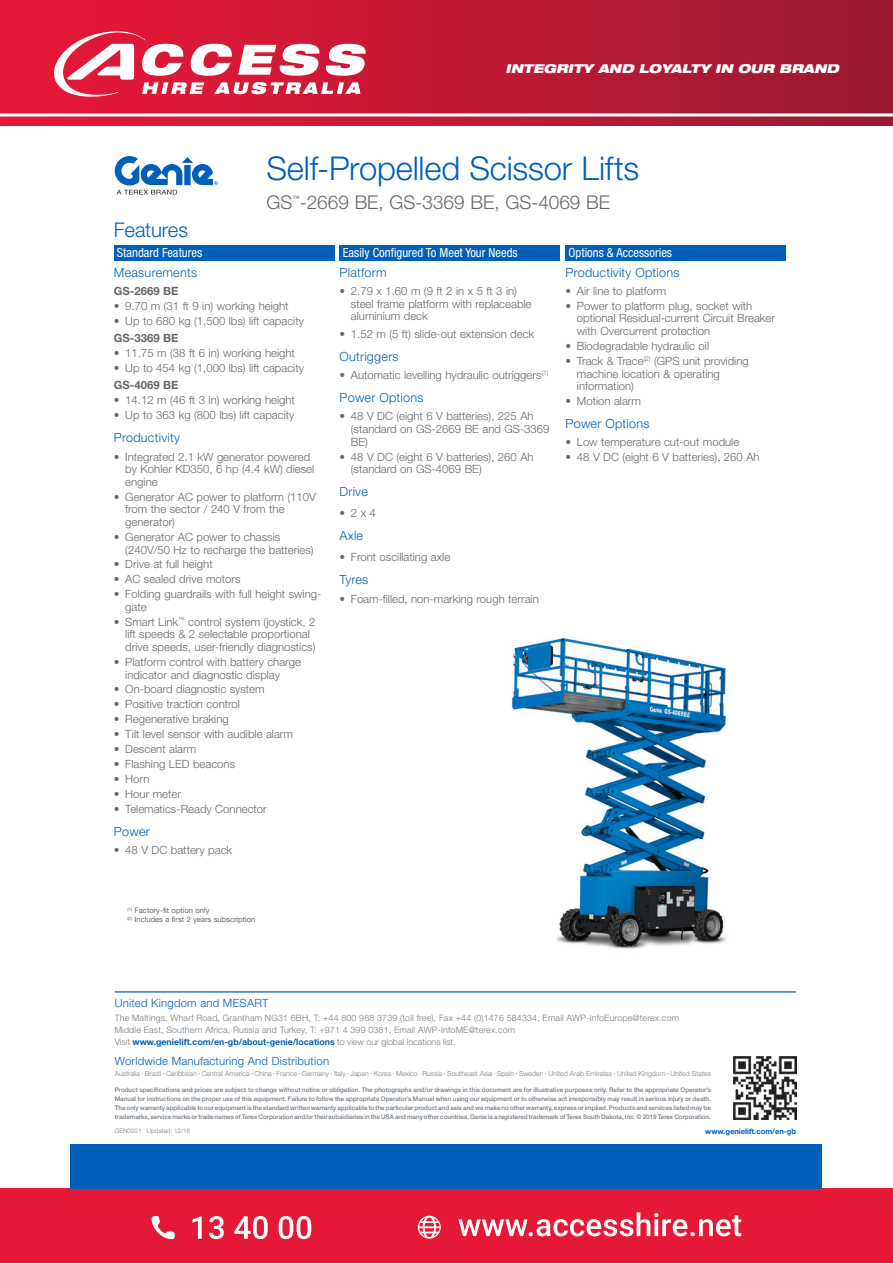
<style>
.page{position:relative;width:893px;height:1263px;background:#fff}
.page>*{position:absolute;margin:0;border:0;box-sizing:border-box;transform-origin:0 0}
.t1{font:300 32.85px "Helvetica Neue LT Std";letter-spacing:-.005em;color:#005fb9}
.t2{font:300 20.25px "Helvetica Neue LT Std";letter-spacing:-.01em;color:#005fb9}
.t3{font:300 18.9px "Helvetica Neue LT Std";color:#67676a}
.t4{font:300 12.6px "Helvetica Neue LT Std";letter-spacing:.02em;color:#005fb9}
.t5{font:condensed 12.6px "Helvetica Neue LT Std";color:#fff}
.t6{font:italic 900 expanded 12.3px "Helvetica Neue LT Pro";color:#fff}
.t7{font:300 11.4px/12.6px "Helvetica Neue LT Std";color:#67676a}
.t8{font:300 11.4px "Helvetica Neue LT Std";letter-spacing:.02em;color:#005fb9}
.t9{font:700 11.4px "Helvetica Neue LT Std";color:#67676a}
.t10{font:300 8.85px/12.1px "Helvetica Neue LT Std";letter-spacing:.02em;color:#737b82}
.t11{font:7.65px/8.9px "Helvetica Neue LT Std";color:#67676a}
.t12{font:700 7.65px "Helvetica Neue LT Std";color:#005fb9}
.t13{font:condensed 7.35px "Helvetica Neue LT Std";color:#67676a}
.t14{font:300 6.9px "Helvetica Neue LT Std";color:#737b82}
.t15{font:500 6.3px/9.1px "Helvetica Neue LT Std";color:#737b82;text-align:justify}
.t16{font:300 6.3px "Helvetica Neue LT Std";color:#737b82}
.s1{font-weight:700}
.s2{font-weight:700;color:#005fb9}
.s3{color:#005fb9}
</style>
<div class="page">
<div style="left:0;top:0;width:893px;height:125px;background:linear-gradient(to right,#eb1c3a,#9b1c32)"></div>
<svg style="left:54px;top:31px;width:312px;height:66px"></svg>
<div style="left:0;top:1188px;width:893px;height:75px;background:#e51836"></div>
<svg style="left:192px;top:1216px;width:119px;height:23px"></svg>
<svg style="left:151px;top:1216px;width:24px;height:23px"></svg>
<svg style="left:458px;top:1212px;width:283px;height:24px"></svg>
<svg style="left:418px;top:1216px;width:23px;height:23px"></svg>
<hr style="left:0;top:113px;width:893px;height:3px;background:#fff">
<svg style="left:115px;top:156px;width:103px;height:38px"></svg>
<div style="left:114px;top:245px;width:220px;height:16px;background:#005fb9"></div>
<div style="left:340px;top:245px;width:220px;height:16px;background:#005fb9"></div>
<div style="left:565px;top:245px;width:221px;height:16px;background:#005fb9"></div>
<img style="left:511px;top:638px;width:216px;height:311px">
<div style="left:71px;top:1144px;width:751px;height:44px;background:#005fb9"></div>
<img style="left:733px;top:1057px;width:63px;height:62px">
<hr style="left:115px;top:991px;width:681px;height:1px;background:#005fb9">
<p class="t6" style="left:506px;top:60px;width:335px">INTEGRITY AND LOYALTY IN OUR BRAND</p>
<p class="t1" style="left:266px;top:148px;width:374px">Self-Propelled Scissor Lifts</p>
<p class="t2" style="left:114px;top:218px;width:76px">Features</p>
<p class="t3" style="left:266px;top:191px;width:345px">GS -2669 BE, GS-3369 BE, GS-4069 BE</p>
<p class="t13" style="left:292px;top:194px;width:9px">™</p>
<p class="t5" style="left:117px;top:245px;width:87px">Standard Features</p>
<p class="t5" style="left:343px;top:245px;width:176px">Easily Configured To Meet Your Needs</p>
<p class="t5" style="left:569px;top:245px;width:105px">Options &amp; Accessories</p>
<p class="t4" style="left:114px;top:264px;width:85px">Measurements</p>
<p class="t9" style="left:114px;top:284px;width:66px">GS-2669 BE</p>
<p class="t7" style="left:114px;top:299px;width:176px">• 9.70 m (31 ft 9 in) working height</p>
<p class="t7" style="left:114px;top:312px;width:192px;line-height:17.4px">• Up to 680 kg (1,500 lbs) lift capacity<br><span class="s1">GS-3369 BE</span></p>
<p class="t7" style="left:114px;top:346px;width:182px">• 11.75 m (38 ft 6 in) working height</p>
<p class="t7" style="left:114px;top:359px;width:192px;line-height:17.4px">• Up to 454 kg (1,000 lbs) lift capacity<br><span class="s1">GS-4069 BE</span></p>
<p class="t7" style="left:114px;top:394px;width:182px">• 14.12 m (46 ft 3 in) working height</p>
<p class="t7" style="left:114px;top:409px;width:182px">• Up to 363 kg (800 lbs) lift capacity</p>
<p class="t4" style="left:114px;top:430px;width:67px">Productivity</p>
<p class="t7" style="left:125px;top:450px;width:190px;text-indent:-11px">• Integrated 2.1 kW generator powered by Kohler KD350, 6 hp (4.4 kW) diesel engine</p>
<p class="t7" style="left:125px;top:490px;width:192px;text-indent:-11px">• Generator AC power to platform (110V from the sector / 240 V from the generator)</p>
<p class="t7" style="left:125px;top:530px;width:190px;text-indent:-11px">• Generator AC power to chassis (240V/50 Hz to recharge the batteries)</p>
<p class="t7" style="left:114px;top:558px;width:100px">• Drive at full height</p>
<p class="t7" style="left:114px;top:573px;width:128px">• AC sealed drive motors</p>
<p class="t7" style="left:125px;top:588px;width:198px;text-indent:-11px">• Folding guardrails with full height swing&shy;gate</p>
<p class="t7" style="left:125px;top:615px;width:192px;text-indent:-11px">• Smart Link<sup>™</sup> control system (joystick, 2 lift speeds &amp; 2 selectable proportional drive speeds, user-friendly diagnostics)</p>
<p class="t7" style="left:125px;top:655px;width:177px;text-indent:-11px">• Platform control with battery charge indicator and diagnostic display</p>
<p class="t7" style="left:114px;top:683px;width:152px">• On-board diagnostic system</p>
<p class="t7" style="left:114px;top:698px;width:128px">• Positive traction control</p>
<p class="t7" style="left:114px;top:713px;width:116px">• Regenerative braking</p>
<p class="t7" style="left:114px;top:727px;width:181px">• Tilt level sensor with audible alarm</p>
<p class="t7" style="left:114px;top:742px;width:84px">• Descent alarm</p>
<p class="t7" style="left:114px;top:757px;width:123px">• Flashing LED beacons</p>
<p class="t7" style="left:114px;top:772px;width:37px">• Horn</p>
<p class="t7" style="left:114px;top:787px;width:69px">• Hour meter</p>
<p class="t7" style="left:114px;top:802px;width:154px">• Telematics-Ready Connector</p>
<p class="t4" style="left:114px;top:823px;width:37px">Power</p>
<p class="t7" style="left:114px;top:843px;width:120px">• 48 V DC battery pack</p>
<p class="t4" style="left:340px;top:264px;width:49px">Platform</p>
<p class="t7" style="left:351px;top:284px;width:182px;text-indent:-11px">• 2.79 x 1.60 m (9 ft 2 in x 5 ft 3 in) steel frame platform with replaceable aluminium deck</p>
<p class="t7" style="left:340px;top:327px;width:196px">• 1.52 m (5 ft) slide-out extension deck</p>
<p class="t4" style="left:340px;top:348px;width:61px">Outriggers</p>
<p class="t7" style="left:340px;top:368px;width:210px">• Automatic levelling hydraulic outriggers<sup>(1)</sup></p>
<p class="t4" style="left:340px;top:390px;width:85px">Power Options</p>
<p class="t7" style="left:351px;top:410px;width:200px;text-indent:-11px">• 48 V DC (eight 6 V batteries), 225 Ah (standard on GS-2669 BE and GS-3369<br>BE)</p>
<p class="t7" style="left:351px;top:450px;width:184px;text-indent:-11px">• 48 V DC (eight 6 V batteries), 260 Ah (standard on GS-4069 BE)</p>
<p class="t4" style="left:340px;top:484px;width:30px">Drive</p>
<p class="t7" style="left:340px;top:507px;width:38px">• 2 x 4</p>
<p class="t4" style="left:340px;top:528px;width:25px">Axle</p>
<p class="t7" style="left:340px;top:550px;width:112px">• Front oscillating axle</p>
<p class="t4" style="left:340px;top:572px;width:30px">Tyres</p>
<p class="t7" style="left:340px;top:592px;width:201px">• Foam-filled, non-marking rough terrain</p>
<p class="t4" style="left:565px;top:264px;width:116px">Productivity Options</p>
<p class="t7" style="left:565px;top:284px;width:102px">• Air line to platform</p>
<p class="t7" style="left:577px;top:299px;width:200px;text-indent:-11px">• Power to platform plug, socket with optional Residual-current Circuit Breaker with Overcurrent protection</p>
<p class="t7" style="left:565px;top:339px;width:145px">• Biodegradable hydraulic oil</p>
<p class="t7" style="left:577px;top:354px;width:173px;text-indent:-11px">• Track &amp; Trace<sup>(2)</sup> (GPS unit providing machine location &amp; operating information)</p>
<p class="t7" style="left:565px;top:394px;width:77px">• Motion alarm</p>
<p class="t4" style="left:565px;top:416px;width:85px">Power Options</p>
<p class="t7" style="left:565px;top:436px;width:175px">• Low temperature cut-out module</p>
<p class="t7" style="left:565px;top:451px;width:196px">• 48 V DC (eight 6 V batteries), 260 Ah</p>
<p class="t11" style="left:127px;top:906px;width:129px"><sup>(1)</sup> Factory-fit option only<br><sup>(2)</sup> Includes a first 2 years subscription</p>
<p class="t8" style="left:115px;top:996px;width:155px">United Kingdom and MESART</p>
<p class="t10" style="left:115px;top:1012px;width:566px">The Maltings, Wharf Road, Grantham NG31 6BH, T: +44 800 988 3739 (toll free), Fax +44 (0)1476 584334, Email AWP-InfoEurope@terex.com<br>Middle East, Southern Africa, Russia and Turkey, T: +971 4 399 0381, Email AWP-InfoME@terex.com<br>Visit <span class="s2">www.genielift.com/en-gb/about-genie/locations</span> to view our global locations list.</p>
<p class="t8" style="left:115px;top:1054px;width:216px">Worldwide Manufacturing And Distribution</p>
<p class="t14" style="left:115px;top:1069px;width:598px">Australia <span class="s3">·</span> Brazil <span class="s3">·</span> Caribbean <span class="s3">·</span> Central America <span class="s3">·</span> China <span class="s3">·</span> France <span class="s3">·</span> Germany <span class="s3">·</span> Italy <span class="s3">·</span> Japan <span class="s3">·</span> Korea <span class="s3">·</span> Mexico <span class="s3">·</span> Russia <span class="s3">·</span> Southeast Asia <span class="s3">·</span> Spain <span class="s3">·</span> Sweden <span class="s3">·</span> United Arab Emirates <span class="s3">·</span> United Kingdom <span class="s3">·</span> United States</p>
<p class="t15" style="left:115px;top:1085px;width:598px">Product specifications and prices are subject to change without notice or obligation. The photographs and/or drawings in this document are for illustrative purposes only. Refer to the appropriate Operator’s Manual for instructions on the proper use of this equipment. Failure to follow the appropriate Operator’s Manual when using our equipment or to otherwise act irresponsibly may result in serious injury or death.<br>The only warranty applicable to our equipment is the standard written warranty applicable to the particular product and sale and we make no other warranty, express or implied. Products and services listed may be trademarks, service marks or trade names of Terex Corporation and/or their subsidiaries in the USA and many other countries. Genie is a registered trademark of Terex South Dakota, Inc. © 2019 Terex Corporation.</p>
<p class="t16" style="left:115px;top:1127px;width:77px">GEN0921 Updated: 12/18</p>
<p class="t12" style="left:705px;top:1127px;width:92px">www.genielift.com/en-gb</p>
</div>
